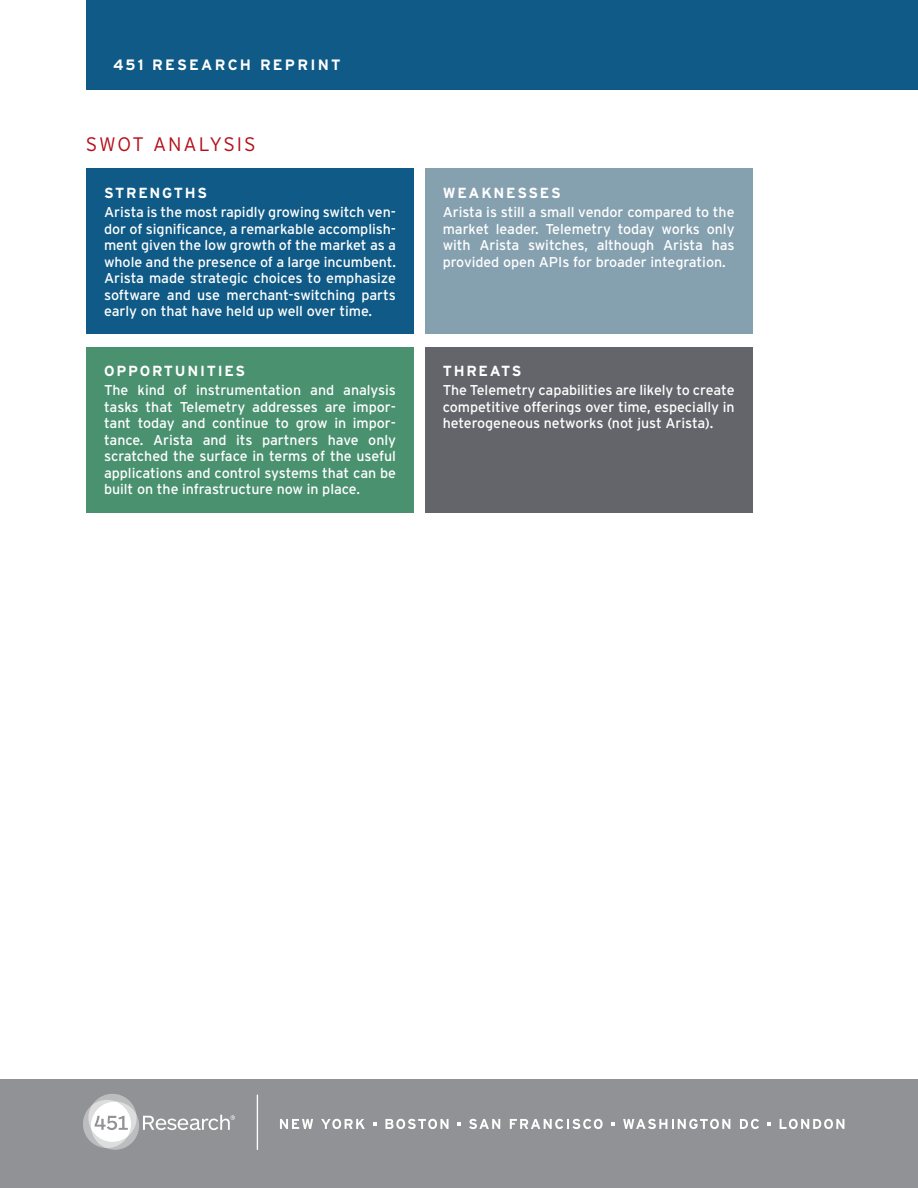
<style>
.page{position:relative;width:918px;height:1188px;background:#fff}
.page>*{position:absolute;margin:0;border:0;box-sizing:border-box;transform-origin:0 0}
.SWOT_Hed{font:300 19.5px "Interstate";letter-spacing:.095em;color:#b50e1a}
.Header{font:700 15px "Interstate";letter-spacing:.15em;color:#fff}
.SWOT_Head{font:700 14.7px "Interstate";letter-spacing:.12em;color:#fff}
.SWOT_Body{font:14.25px/16.5px "Interstate";letter-spacing:-.005em;color:#fff;text-align:justify}
</style>
<div class="page">
<div style="left:0;top:1080px;width:918px;height:108px;background:#919295"></div>
<hr style="left:257px;top:1094px;width:1px;height:56px;background:#fff">
<svg style="left:83px;top:1094px;width:152px;height:56px"></svg>
<svg style="left:280px;top:1119px;width:33px;height:10px"></svg>
<svg style="left:321px;top:1119px;width:44px;height:10px"></svg>
<svg style="left:385px;top:1119px;width:64px;height:10px"></svg>
<svg style="left:469px;top:1119px;width:31px;height:10px"></svg>
<svg style="left:510px;top:1119px;width:93px;height:10px"></svg>
<svg style="left:623px;top:1119px;width:107px;height:10px"></svg>
<svg style="left:740px;top:1119px;width:19px;height:10px"></svg>
<svg style="left:780px;top:1119px;width:64px;height:10px"></svg>
<svg style="left:373px;top:1122px;width:4px;height:4px"></svg>
<svg style="left:457px;top:1122px;width:4px;height:4px"></svg>
<svg style="left:611px;top:1122px;width:4px;height:4px"></svg>
<svg style="left:768px;top:1122px;width:3px;height:4px"></svg>
<div style="left:86px;top:0;width:832px;height:90px;background:#0f5a86"></div>
<div style="left:86px;top:169px;width:328px;height:165px;background:#0f5a86"></div>
<div style="left:425px;top:169px;width:328px;height:165px;background:#85a0af"></div>
<div style="left:86px;top:347px;width:328px;height:165px;background:#49916f"></div>
<div style="left:425px;top:347px;width:328px;height:165px;background:#63656a"></div>
<p class="Header" style="left:113px;top:55px;width:229px">451 RESEARCH REPRINT</p>
<p class="SWOT_Hed" style="left:86px;top:132px;width:171px">SWOT ANALYSIS</p>
<p class="SWOT_Head" style="left:104px;top:184px;width:105px">STRENGTHS</p>
<p class="SWOT_Body" style="left:104px;top:204px;width:293px">Arista is the most rapidly growing switch ven&shy;dor of significance, a remarkable accomplish&shy;ment given the low growth of the market as a whole and the presence of a large incumbent.<br>Arista made strategic choices to emphasize software and use merchant-switching parts early on that have held up well over time.</p>
<p class="SWOT_Head" style="left:104px;top:362px;width:143px">OPPORTUNITIES</p>
<p class="SWOT_Body" style="left:104px;top:382px;width:293px">The kind of instrumentation and analysis tasks that Telemetry addresses are impor&shy;tant today and continue to grow in impor&shy;tance. Arista and its partners have only scratched the surface in terms of the useful applications and control systems that can be built on the infrastructure now in place.</p>
<p class="SWOT_Head" style="left:443px;top:184px;width:119px">WEAKNESSES</p>
<p class="SWOT_Body" style="left:443px;top:204px;width:293px">Arista is still a small vendor compared to the market leader. Telemetry today works only with Arista switches, although Arista has provided open APIs for broader integration.</p>
<p class="SWOT_Head" style="left:443px;top:362px;width:80px">THREATS</p>
<p class="SWOT_Body" style="left:443px;top:382px;width:293px">The Telemetry capabilities are likely to create competitive offerings over time, especially in heterogeneous networks (not just Arista).</p>
</div>
